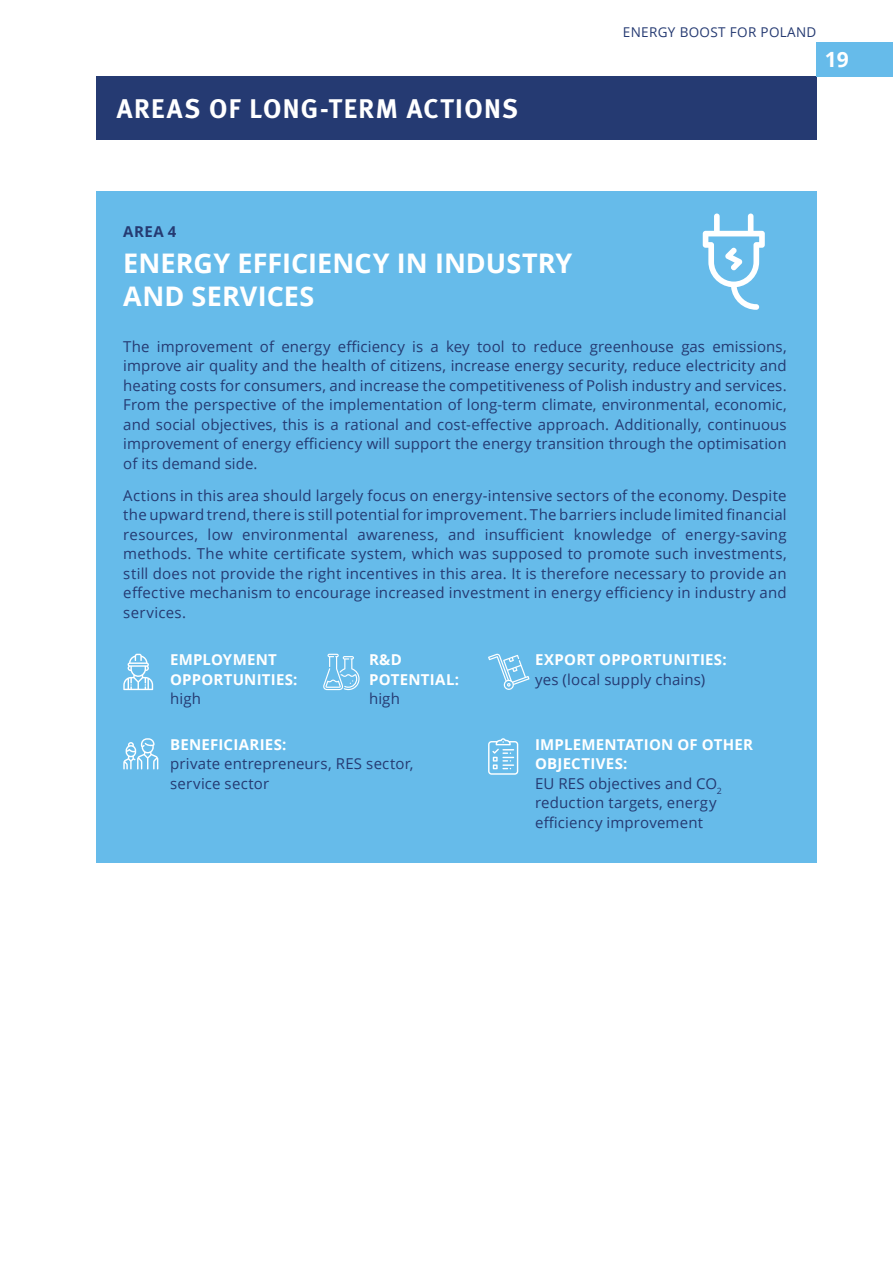
<style>
.page{position:relative;width:893px;height:1263px;background:#fff}
.page>*{position:absolute;margin:0;border:0;box-sizing:border-box;transform-origin:0 0}
.txt{font:700 27px/32.4px "Open Sans";letter-spacing:.005em;color:#fff}
.txt-2{font:27px "Meta Bold CELF";letter-spacing:.05em;color:#fff}
.t1{font:700 21px "Open Sans";color:#fff}
.txt-3{font:15px/19.5px "Open Sans";letter-spacing:.015em;color:#253a72;text-align:justify}
.txt_tabela2{font:15px/19.5px "Open Sans";letter-spacing:.01em;color:#253a72}
.txt_tabela2-2{font:700 15px/19.5px "Open Sans";letter-spacing:.02em;color:#fff}
.txt-4{font:700 15px "Open Sans";color:#253a72}
.t2{font:13.5px "Open Sans";letter-spacing:.025em;color:#253a72}
</style>
<div class="page">
<div style="left:96px;top:77px;width:720px;height:63px;background:#253a72"></div>
<div style="left:816px;top:43px;width:77px;height:34px;background:#66bbea"></div>
<div style="left:96px;top:191px;width:720px;height:672px;background:#66bbea"></div>
<svg style="left:123px;top:654px;width:30px;height:36px"></svg>
<svg style="left:323px;top:654px;width:37px;height:36px"></svg>
<svg style="left:488px;top:653px;width:41px;height:37px"></svg>
<svg style="left:123px;top:738px;width:35px;height:31px"></svg>
<svg style="left:488px;top:738px;width:30px;height:37px"></svg>
<svg style="left:703px;top:213px;width:62px;height:97px"></svg>
<p class="txt-2" style="left:117px;top:92px;width:402px">AREAS OF LONG-TERM ACTIONS</p>
<p class="t2" style="left:623px;top:23px;width:195px">ENERGY BOOST FOR POLAND</p>
<p class="t1" style="left:825px;top:45px;width:25px">19</p>
<p class="txt-4" style="left:123px;top:221px;width:55px">AREA 4</p>
<p class="txt" style="left:123px;top:247px;width:450px">ENERGY EFFICIENCY IN INDUSTRY<br>AND SERVICES</p>
<p class="txt-3" style="left:123px;top:336px;width:665px">The improvement of energy efficiency is a key tool to reduce greenhouse gas emissions, improve air quality and the health of citizens, increase energy security, reduce electricity and heating costs for consumers, and increase the competitiveness of Polish industry and services.<br>From the perspective of the implementation of long-term climate, environmental, economic, and social objectives, this is a rational and cost-effective approach. Additionally, continuous improvement of energy efficiency will support the energy transition through the optimisation of its demand side.</p>
<p class="txt-3" style="left:123px;top:485px;width:665px">Actions in this area should largely focus on energy-intensive sectors of the economy. Despite the upward trend, there is still potential for improvement. The barriers include limited financial resources, low environmental awareness, and insufficient knowledge of energy-saving methods. The white certificate system, which was supposed to promote such investments, still does not provide the right incentives in this area. It is therefore necessary to provide an effective mechanism to encourage increased investment in energy efficiency in industry and services.</p>
<p class="txt_tabela2-2" style="left:170px;top:650px;width:129px">EMPLOYMENT<br>OPPORTUNITIES:</p>
<p class="txt_tabela2" style="left:170px;top:689px;width:32px">high</p>
<p class="txt_tabela2-2" style="left:535px;top:650px;width:193px">EXPORT OPPORTUNITIES:</p>
<p class="txt_tabela2" style="left:535px;top:669px;width:172px">yes (local supply chains)</p>
<p class="txt_tabela2-2" style="left:369px;top:650px;width:92px">R&amp;D<br>POTENTIAL:</p>
<p class="txt_tabela2" style="left:369px;top:689px;width:32px">high</p>
<p class="txt_tabela2-2" style="left:170px;top:734px;width:118px">BENEFICIARIES:</p>
<p class="txt_tabela2" style="left:170px;top:754px;width:245px">private entrepreneurs, RES sector, service sector</p>
<p class="txt_tabela2-2" style="left:535px;top:734px;width:220px">IMPLEMENTATION OF OTHER<br>OBJECTIVES:</p>
<p class="txt_tabela2" style="left:535px;top:773px;width:188px">EU RES objectives and CO<sub>2 </sub>reduction targets, energy efficiency improvement</p>
</div>
